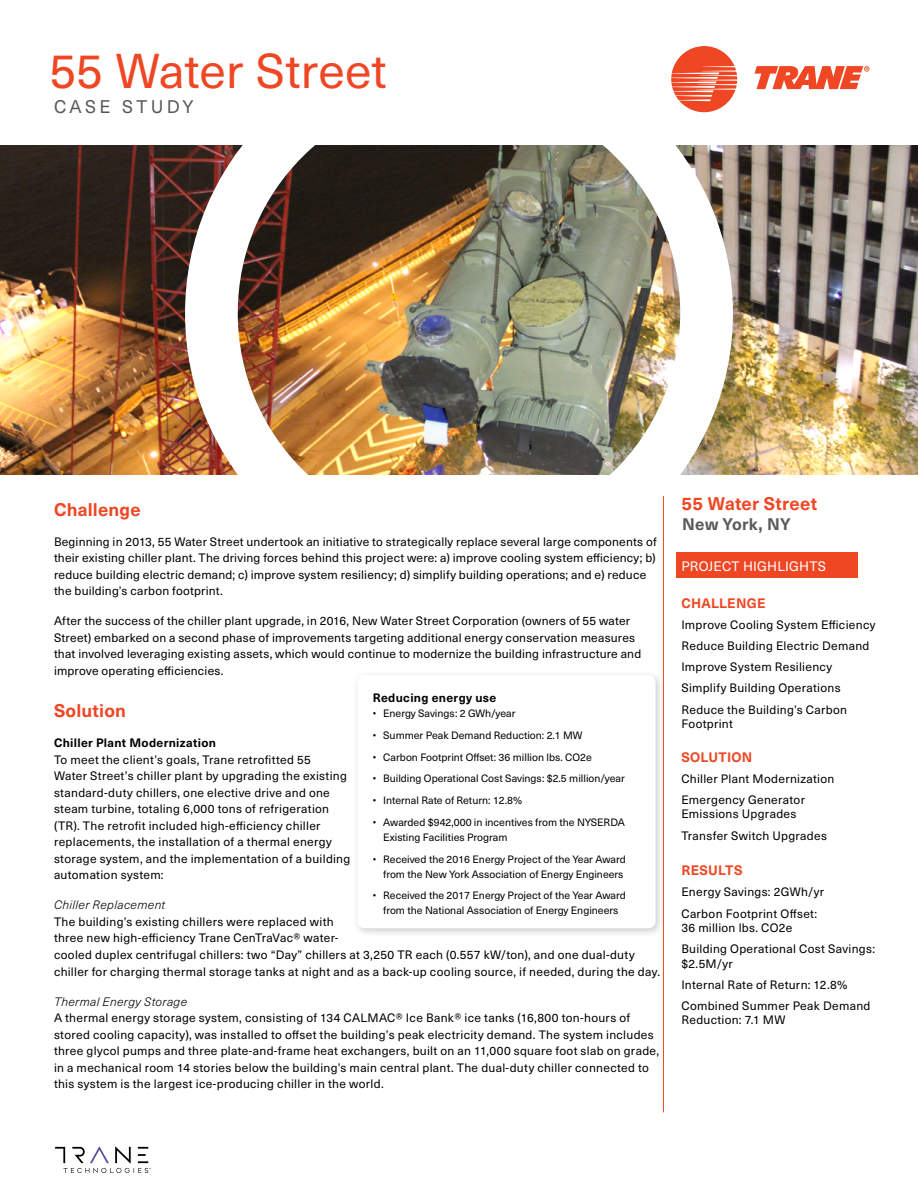
<style>
.page{position:relative;width:918px;height:1188px;background:#fff}
.page>*{position:absolute;margin:0;border:0;box-sizing:border-box;transform-origin:0 0}
.t1{font:48px "Neue Haas Unica W1 G";color:#ef4623}
.t2{font:700 18px "Neue Haas Unica W1 G";letter-spacing:.01em;color:#ef4623}
.t3{font:18px "Neue Haas Unica W1 G";letter-spacing:.185em;color:#58595b}
.t4{font:700 16.5px "Neue Haas Unica W1 G";letter-spacing:.015em;color:#58595b}
.t5{font:700 13.5px "Neue Haas Unica W1 G";letter-spacing:.02em;color:#ef4623}
.t6{font:13.5px "Neue Haas Unica W1 G";letter-spacing:.01em;color:#fff}
.t7{font:12px/16.5px "Neue Haas Unica W1 G";letter-spacing:.025em;color:#000}
.t8{font:12px/16.5px "Neue Haas Unica W1 G";letter-spacing:.015em;color:#000101}
.t9{font:700 12px "Neue Haas Unica W1 G";letter-spacing:.025em;color:#000}
.t10{font:italic 300 12px "Neue Haas Unica W1 G";letter-spacing:.025em;color:#000}
.t11{font:10.5px/15px "Neue Haas Unica W1 G";color:#000}
</style>
<div class="page">
<svg style="left:55px;top:1146px;width:96px;height:27px"></svg>
<svg style="left:671px;top:46px;width:66px;height:66px"></svg>
<svg style="left:755px;top:66px;width:114px;height:23px"></svg>
<div style="left:676px;top:553px;width:181px;height:25px;background:#ef4623"></div>
<img style="left:0;top:146px;width:918px;height:329px">
<img style="left:185px;top:145px;width:548px;height:330px">
<hr style="left:663px;top:496px;width:1px;height:616px;background:#ef4623">
<div style="left:353px;top:670px;width:312px;height:268px;background:#000;opacity:.2"></div>
<div style="left:357px;top:675px;width:299px;height:253px;background:#fff;border-radius:7px"></div>
<h1 class="t1" style="left:50px;top:35px;width:339px">55 Water Street</h1>
<h2 class="t3" style="left:54px;top:93px;width:141px">CASE STUDY</h2>
<h2 class="t2" style="left:54px;top:496px;width:88px">Challenge</h2>
<p class="t8" style="left:54px;top:533px;width:604px">Beginning in 2013, 55 Water Street undertook an initiative to strategically replace several large components of their existing chiller plant. The driving forces behind this project were: a) improve cooling system efficiency; b) reduce building electric demand; c) improve system resiliency; d) simplify building operations; and e) reduce the building’s carbon footprint.</p>
<p class="t8" style="left:54px;top:612px;width:589px">After the success of the chiller plant upgrade, in 2016, New Water Street Corporation (owners of 55 water Street) embarked on a second phase of improvements targeting additional energy conservation measures that involved leveraging existing assets, which would continue to modernize the building infrastructure and improve operating efficiencies.</p>
<h2 class="t2" style="left:54px;top:697px;width:74px">Solution</h2>
<p class="t9" style="left:54px;top:734px;width:163px">Chiller Plant Modernization</p>
<p class="t7" style="left:54px;top:750px;width:298px">To meet the client’s goals, Trane retrofitted 55<br>Water Street’s chiller plant by upgrading the existing standard-duty chillers, one elective drive and one steam turbine, totaling 6,000 tons of refrigeration (TR). The retrofit included high-efficiency chiller replacements, the installation of a thermal energy storage system, and the implementation of a building automation system:</p>
<p class="t10" style="left:54px;top:896px;width:113px">Chiller Replacement</p>
<p class="t7" style="left:54px;top:913px;width:608px">The building’s existing chillers were replaced with<br>three new high-efficiency Trane CenTraVac® water-<br>cooled duplex centrifugal chillers: two “Day” chillers at 3,250 TR each (0.557 kW/ton), and one dual-duty chiller for charging thermal storage tanks at night and as a back-up cooling source, if needed, during the day.</p>
<p class="t10" style="left:54px;top:993px;width:135px">Thermal Energy Storage</p>
<p class="t7" style="left:54px;top:1009px;width:607px">A thermal energy storage system, consisting of 134 CALMAC® Ice Bank® ice tanks (16,800 ton-hours of stored cooling capacity), was installed to offset the building’s peak electricity demand. The system includes three glycol pumps and three plate-and-frame heat exchangers, built on an 11,000 square foot slab on grade, in a mechanical room 14 stories below the building’s main central plant. The dual-duty chiller connected to this system is the largest ice-producing chiller in the world.</p>
<p class="t9" style="left:373px;top:689px;width:125px">Reducing energy use</p>
<p class="t11" style="left:373px;top:705px;width:144px">• Energy Savings: 2 GWh/year</p>
<p class="t11" style="left:373px;top:727px;width:211px">• Summer Peak Demand Reduction: 2.1 MW</p>
<p class="t11" style="left:373px;top:749px;width:221px">• Carbon Footprint Offset: 36 million lbs. CO2e</p>
<p class="t11" style="left:373px;top:771px;width:254px">• Building Operational Cost Savings: $2.5 million/year</p>
<p class="t11" style="left:373px;top:792px;width:151px">• Internal Rate of Return: 12.8%</p>
<p class="t11" style="left:383px;top:814px;width:243px;text-indent:-10px">• Awarded $942,000 in incentives from the NYSERDA<br>Existing Facilities Program</p>
<p class="t11" style="left:373px;top:851px;width:255px;text-align:right">• Received the 2016 Energy Project of the Year Award from the New York Association of Energy Engineers</p>
<p class="t11" style="left:373px;top:888px;width:255px;text-align:center">• Received the 2017 Energy Project of the Year Award from the National Association of Energy Engineers</p>
<h2 class="t2" style="left:681px;top:490px;width:137px">55 Water Street</h2>
<h3 class="t4" style="left:682px;top:511px;width:110px">New York, NY</h3>
<p class="t6" style="left:681px;top:557px;width:146px">PROJECT HIGHLIGHTS</p>
<p class="t5" style="left:681px;top:593px;width:86px">CHALLENGE</p>
<p class="t7" style="left:681px;top:614px;width:196px;line-height:21.1px">Improve Cooling System Efficiency<br>Reduce Building Electric Demand<br>Improve System Resiliency<br>Simplify Building Operations<br>Reduce the Building’s Carbon</p>
<p class="t7" style="left:681px;top:715px;width:53px">Footprint</p>
<p class="t5" style="left:681px;top:747px;width:73px">SOLUTION</p>
<p class="t7" style="left:681px;top:767px;width:154px;line-height:21.1px">Chiller Plant Modernization<br>Emergency Generator</p>
<p class="t7" style="left:681px;top:803px;width:147px;line-height:21.1px">Emissions Upgrades<br>Transfer Switch Upgrades</p>
<p class="t5" style="left:681px;top:860px;width:63px">RESULTS</p>
<p class="t7" style="left:681px;top:881px;width:144px;line-height:21.1px">Energy Savings: 2GWh/yr<br>Carbon Footprint Offset:</p>
<p class="t7" style="left:681px;top:917px;width:195px;line-height:21.1px">36 million lbs. CO2e<br>Building Operational Cost Savings:</p>
<p class="t7" style="left:681px;top:952px;width:191px;line-height:21.1px">$2.5M/yr<br>Internal Rate of Return: 12.8%<br>Combined Summer Peak Demand</p>
<p class="t7" style="left:681px;top:1011px;width:105px">Reduction: 7.1 MW</p>
</div>
